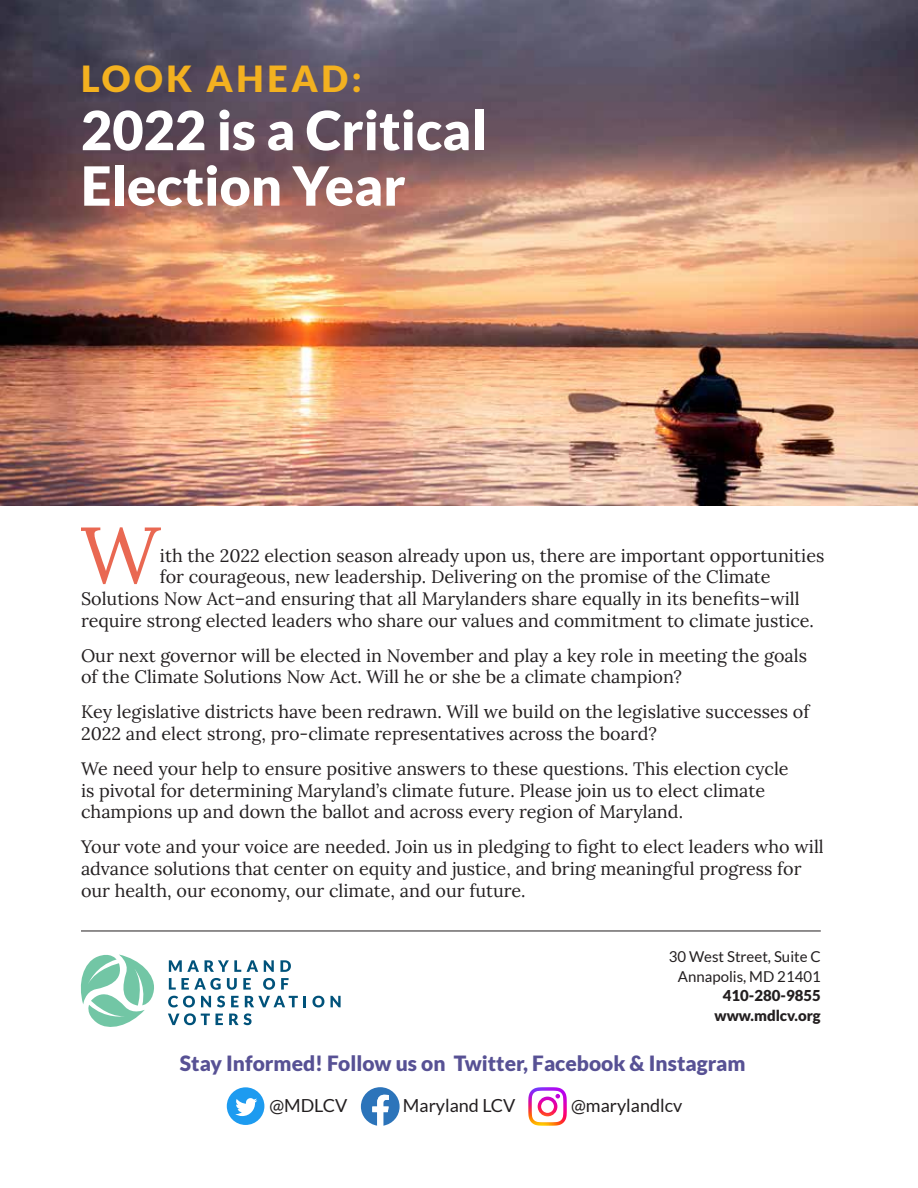
<style>
.page{position:relative;width:918px;height:1188px;background:#fff}
.page>*{position:absolute;margin:0;border:0;box-sizing:border-box;transform-origin:0 0}
.t1{font:79.65px "Lora";color:#e96852}
.t2{font:900 54px/55.5px "Lato";color:#fff}
.t3{font:900 36px "Lato";letter-spacing:.1em;color:#f3b120}
.t4{font:900 21px "Lato";color:#575194}
.t5{font:18px/21.6px "Lora";color:#231f20}
.t6{font:18px "Lato";color:#231f20}
.t7{font:15px/19.5px "Lato";color:#231f20;text-align:right}
.t8{font:900 15px/19.5px "Lato";color:#231f20;text-align:center}
</style>
<div class="page">
<img style="left:0;top:0;width:918px;height:506px">
<hr style="left:81px;top:931px;width:740px;height:1px;background:#231f20">
<svg style="left:169px;top:960px;width:30px;height:12px"></svg>
<svg style="left:205px;top:960px;width:36px;height:12px"></svg>
<svg style="left:247px;top:960px;width:11px;height:12px"></svg>
<svg style="left:264px;top:960px;width:10px;height:12px"></svg>
<svg style="left:280px;top:960px;width:11px;height:12px"></svg>
<svg style="left:169px;top:978px;width:52px;height:12px"></svg>
<svg style="left:227px;top:978px;width:10px;height:12px"></svg>
<svg style="left:243px;top:978px;width:8px;height:12px"></svg>
<svg style="left:263px;top:978px;width:12px;height:12px"></svg>
<svg style="left:281px;top:978px;width:8px;height:12px"></svg>
<svg style="left:168px;top:996px;width:27px;height:11px"></svg>
<svg style="left:201px;top:996px;width:10px;height:11px"></svg>
<svg style="left:217px;top:996px;width:8px;height:11px"></svg>
<svg style="left:231px;top:996px;width:8px;height:11px"></svg>
<svg style="left:245px;top:996px;width:53px;height:11px"></svg>
<svg style="left:304px;top:996px;width:2px;height:11px"></svg>
<svg style="left:312px;top:996px;width:12px;height:11px"></svg>
<svg style="left:331px;top:996px;width:10px;height:11px"></svg>
<svg style="left:168px;top:1013px;width:42px;height:12px"></svg>
<svg style="left:216px;top:1014px;width:7px;height:11px"></svg>
<svg style="left:229px;top:1013px;width:23px;height:12px"></svg>
<svg style="left:81px;top:954px;width:73px;height:73px"></svg>
<div style="left:227px;top:1087px;width:37px;height:38px;background:#1d9bf0;border-radius:50%"></div>
<svg style="left:235px;top:1098px;width:22px;height:18px"></svg>
<svg style="left:361px;top:1087px;width:39px;height:39px"></svg>
<svg style="left:528px;top:1087px;width:39px;height:39px"></svg>
<h3 class="t3" style="left:81px;top:58px;width:282px">LOOK AHEAD:</h3>
<h2 class="t2" style="left:81px;top:102px;width:407px">2022 is a Critical<br>Election Year</h2>
<h1 class="t1" style="left:80px;top:495px;width:81px">W</h1>
<p class="t5" style="left:160px;top:543px;width:666px">ith the 2022 election season already upon us, there are important opportunities</p>
<p class="t5" style="left:160px;top:565px;width:612px">for courageous, new leadership. Delivering on the promise of the Climate</p>
<p class="t5" style="left:81px;top:587px;width:720px">Solutions Now Act–and ensuring that all Marylanders share equally in its benefits–will</p>
<p class="t5" style="left:81px;top:608px;width:735px">require strong elected leaders who share our values and commitment to climate justice.</p>
<p class="t5" style="left:81px;top:643px;width:728px">Our next governor will be elected in November and play a key role in meeting the goals of the Climate Solutions Now Act. Will he or she be a climate champion?</p>
<p class="t5" style="left:81px;top:700px;width:730px">Key legislative districts have been redrawn. Will we build on the legislative successes of<br>2022 and elect strong, pro-climate representatives across the board?</p>
<p class="t5" style="left:81px;top:757px;width:709px">We need your help to ensure positive answers to these questions. This election cycle is pivotal for determining Maryland’s climate future. Please join us to elect climate champions up and down the ballot and across every region of Maryland.</p>
<p class="t5" style="left:81px;top:835px;width:744px">Your vote and your voice are needed. Join us in pledging to fight to elect leaders who will advance solutions that center on equity and justice, and bring meaningful progress for our health, our economy, our climate, and our future.</p>
<p class="t7" style="left:669px;top:947px;width:153px">30 West Street, Suite C<br>Annapolis, MD 21401</p>
<p class="t8" style="left:715px;top:986px;width:108px">410-280-9855 www.mdlcv.org</p>
<p class="t4" style="left:180px;top:1051px;width:567px">Stay Informed! Follow us on Twitter, Facebook &amp; Instagram</p>
<p class="t6" style="left:269px;top:1095px;width:80px">@MDLCV</p>
<p class="t6" style="left:403px;top:1095px;width:114px">Maryland LCV</p>
<p class="t6" style="left:571px;top:1095px;width:113px">@marylandlcv</p>
</div>
